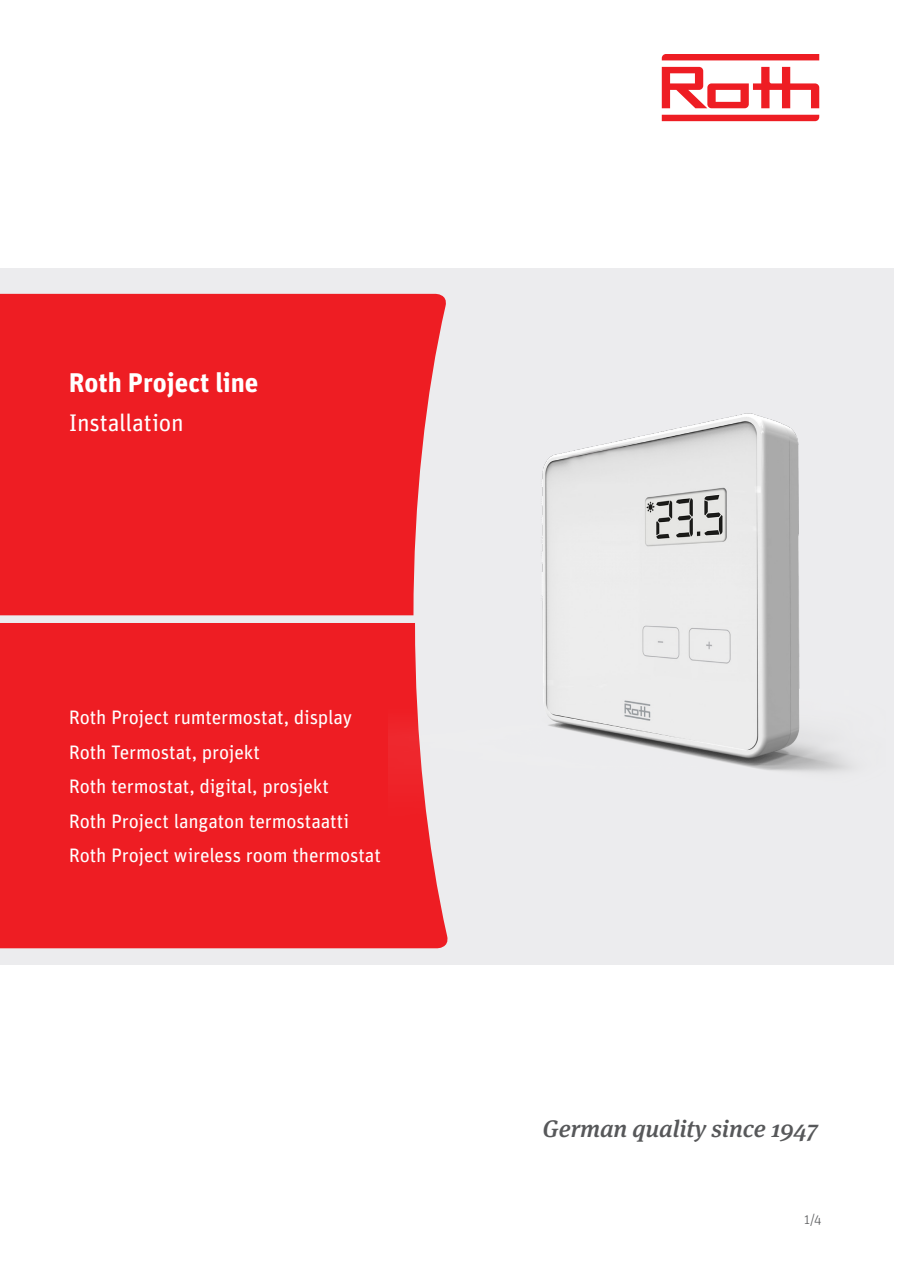
<style>
.page{position:relative;width:898px;height:1263px;background:#fff}
.page>*{position:absolute;margin:0;border:0;box-sizing:border-box;transform-origin:0 0}
.t1{font:700 27px "Unit OT";color:#fff}
.t2{font:italic 500 24px "Meta Serif OT";color:#57585a}
.t3{font:24px "Unit OT";letter-spacing:-.01em;color:#fff}
.t4{font:19.5px "Unit OT";letter-spacing:-.01em;color:#fff}
.t5{font:300 13.5px "Unit OT";color:#57585a}
</style>
<div class="page">
<svg style="left:661px;top:115px;width:158px;height:6px"></svg>
<svg style="left:661px;top:54px;width:158px;height:6px"></svg>
<svg style="left:661px;top:67px;width:158px;height:41px"></svg>
<div style="left:0;top:268px;width:893px;height:696px;background:#ececee"></div>
<div style="left:0;top:294px;width:446px;height:321px;background:#ee1d23"></div>
<div style="left:0;top:623px;width:448px;height:325px;background:#ee1d23"></div>
<img style="left:388px;top:365px;width:464px;height:465px">
<p class="t1" style="left:69px;top:365px;width:191px">Roth Project line</p>
<p class="t3" style="left:69px;top:408px;width:116px">Installation</p>
<p class="t4" style="left:69px;top:705px;width:285px">Roth Project rumtermostat, display</p>
<p class="t4" style="left:69px;top:740px;width:192px">Roth Termostat, projekt</p>
<p class="t4" style="left:69px;top:774px;width:261px">Roth termostat, digital, prosjekt</p>
<p class="t4" style="left:69px;top:809px;width:282px">Roth Project langaton termostaatti</p>
<p class="t4" style="left:69px;top:843px;width:313px">Roth Project wireless room thermostat</p>
<p class="t2" style="left:542px;top:1113px;width:277px">German quality since 1947</p>
<p class="t5" style="left:803px;top:1211px;width:19px">1/4</p>
</div>
